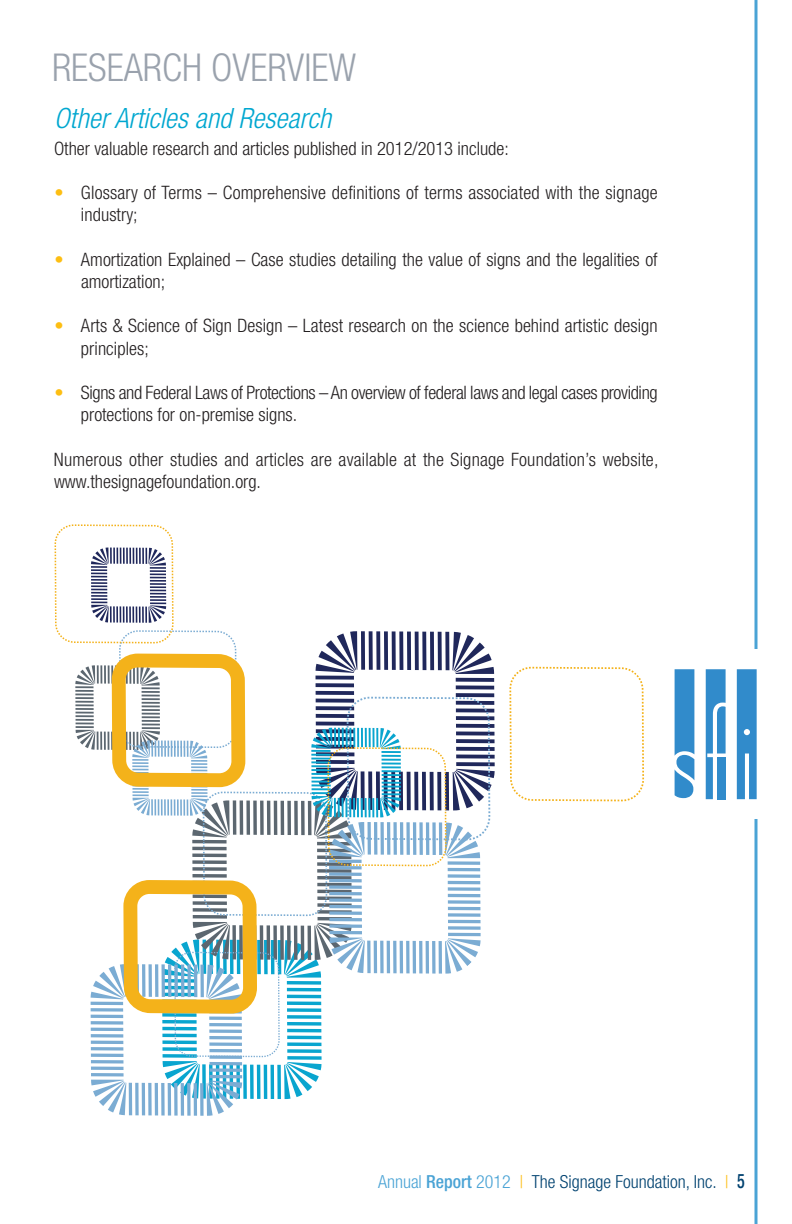
<style>
.page{position:relative;width:792px;height:1224px;background:#fff}
.page>*{position:absolute;margin:0;border:0;box-sizing:border-box;transform-origin:0 0}
.t1{font:300 condensed 38.4px "Helvetica Neue";color:#9aa2ad}
.t2{font:italic 300 condensed 28px "Helvetica Neue";letter-spacing:.005em;color:#00a7d0}
.t3{font:300 condensed 18.4px/22.2px "Helvetica Neue";color:#231f20}
.t4{font:300 condensed 18.4px/22.2px "Helvetica Neue";letter-spacing:-.02em;color:#231f20}
.t5{font:300 condensed 18px "Helvetica Neue";color:#004270}
.s1{color:#fdbe12}
.s2{color:#4aa3d5}
.s3{font-weight:500;color:#4aa3d5}
.s4{font-weight:500;font-size:20px}
</style>
<div class="page">
<svg style="left:754px;top:0;width:4px;height:1224px;background:#77b9df"></svg>
<div style="left:648px;top:649px;width:111px;height:169px;background:#fff"></div>
<svg style="left:675px;top:669px;width:19px;height:129px;background:#4395cf"></svg>
<svg style="left:706px;top:669px;width:20px;height:130px"></svg>
<svg style="left:737px;top:669px;width:20px;height:130px;background:#4596d0"></svg>
<svg style="left:509px;top:667px;width:135px;height:134px"></svg>
<svg style="left:55px;top:524px;width:440px;height:592px"></svg>
<h1 class="t1" style="left:52px;top:54px;width:306px">RESEARCH OVERVIEW</h1>
<h2 class="t2" style="left:54px;top:108px;width:279px">Other Articles and Research</h2>
<p class="t3" style="left:54px;top:139px;width:456px">Other valuable research and articles published in 2012/2013 include:</p>
<p class="t3" style="left:81px;top:183px;width:578px;text-indent:-27px"><span class="s1">•</span> Glossary of Terms – Comprehensive definitions of terms associated with the signage industry;</p>
<p class="t3" style="left:81px;top:250px;width:578px;text-indent:-27px"><span class="s1">•</span> Amortization Explained – Case studies detailing the value of signs and the legalities of amortization;</p>
<p class="t3" style="left:81px;top:316px;width:578px;text-indent:-27px"><span class="s1">•</span> Arts &amp; Science of Sign Design – Latest research on the science behind artistic design principles;</p>
<p class="t4" style="left:81px;top:383px;width:578px;text-indent:-27px"><span class="s1">•</span> Signs and Federal Laws of Protections – An overview of federal laws and legal cases providing protections for on-premise signs.</p>
<p class="t3" style="left:54px;top:450px;width:606px">Numerous other studies and articles are available at the Signage Foundation’s website, www.thesignagefoundation.org.</p>
<p class="t5" style="left:378px;top:1175px;width:368px"><span class="s2">Annual</span> <span class="s3">Report</span> <span class="s2">2012</span> <span class="s1">|</span> The Signage Foundation, Inc. <span class="s1">|</span> <span class="s4">5</span></p>
</div>
